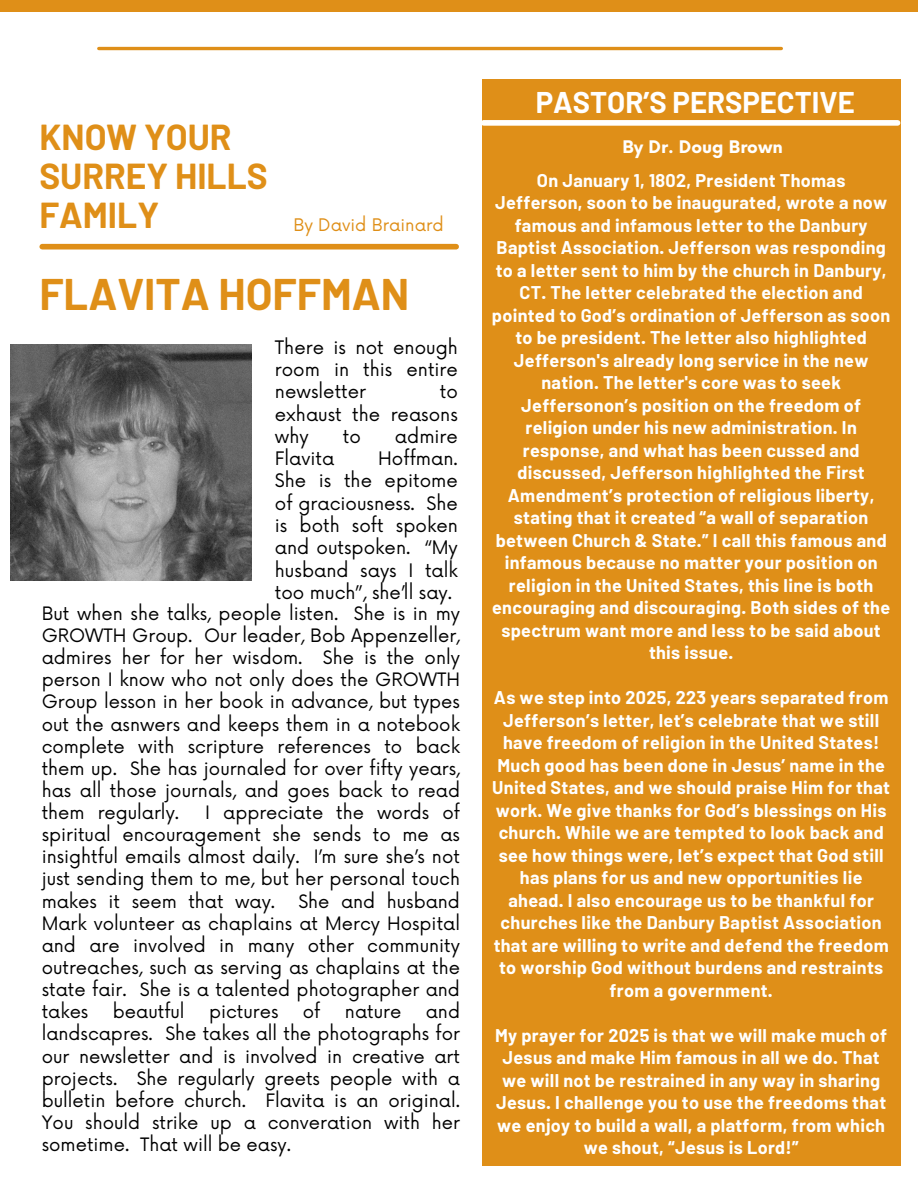
<style>
.page{position:relative;width:918px;height:1188px;background:#fff}
.page>*{position:absolute;margin:0;border:0;box-sizing:border-box;transform-origin:0 0}
.t1{font:700 43.2px "Barlow";color:#df8f18}
.t2{font:700 35.25px/39.2px "Barlow";color:#df8f18}
.t3{font:700 29.25px "Barlow";color:#fff}
.t4{font:18.15px/22.4px "Now";color:#000;text-align:justify}
.t5{font:700 18px/22.5px "Barlow";letter-spacing:.015em;color:#fff;text-align:center}
.t6{font:18px/22.2px "Now";color:#000;text-align:justify}
.t7{font:16.95px "Now";color:#df8f18}
.t8{font:700 16.95px "Now";color:#fff}
</style>
<div class="page">
<div style="left:0;top:0;width:918px;height:12px;background:#df8f18"></div>
<hr style="left:99px;top:47px;width:682px;height:3px;background:#df8f18">
<div style="left:42px;top:244px;width:414px;height:6px;background:#df8f18"></div>
<img style="left:10px;top:345px;width:241px;height:236px">
<div style="left:482px;top:79px;width:419px;height:1086px;background:#df8f18"></div>
<div style="left:484px;top:120px;width:414px;height:6px;background:#fff"></div>
<p class="t2" style="left:39px;top:116px;width:230px">KNOW YOUR<br>SURREY HILLS<br>FAMILY</p>
<p class="t7" style="left:293px;top:215px;width:152px">By David Brainard</p>
<p class="t1" style="left:39px;top:267px;width:371px">FLAVITA HOFFMAN</p>
<h2 class="t4" style="left:275px;top:337px;width:185px">There is not enough room in this entire newsletter</h2>
<h2 class="t4" style="left:275px;top:381px;width:184px;text-indent:165px">to exhaust the reasons why</h2>
<h2 class="t4" style="left:343px;top:426px;width:20px">to</h2>
<h2 class="t4" style="left:395px;top:426px;width:64px">admire</h2>
<h2 class="t4" style="left:275px;top:448px;width:185px;text-indent:103px">Hoffman.<br>She is the epitome of graciousness. She is both soft spoken and outspoken. “My husband says I talk too much”, she’ll say.</h2>
<h2 class="t4" style="left:275px;top:448px;width:61px">Flavita</h2>
<p class="t6" style="left:42px;top:603px;width:420px">But when she talks, people listen. She is in my GROWTH Group. Our leader, Bob Appenzeller, admires her for her wisdom. She is the only person I know who not only does the GROWTH Group lesson in her book in advance, but types out the asnwers and keeps them in a notebook complete with scripture references to back them up. She has journaled for over fifty years, has all those journals, and goes back to read them regularly.</p>
<p class="t6" style="left:42px;top:802px;width:420px;text-indent:164px">I appreciate the words of spiritual encouragement she sends to me as insightful emails almost daily. I’m sure she’s not just sending them to me, but her personal touch makes it seem that way.</p>
<p class="t6" style="left:42px;top:891px;width:420px;text-indent:257px">She and husband Mark volunteer as chaplains at Mercy Hospital and are involved in many other community outreaches, such as serving as chaplains at the state fair. She is a talented photographer and takes</p>
<p class="t6" style="left:42px;top:1002px;width:420px;text-indent:384px">and landscapres. She takes all the photographs for our newsletter and is involved in creative art projects. She regularly greets people with a bulletin before church. Flavita is an original.<br>You should strike up a converation with her sometime. That will be easy.</p>
<p class="t6" style="left:113px;top:1002px;width:73px">beautful</p>
<p class="t6" style="left:209px;top:1002px;width:71px">pictures</p>
<p class="t6" style="left:303px;top:1002px;width:19px">of</p>
<p class="t6" style="left:345px;top:1002px;width:58px">nature</p>
<p class="t3" style="left:536px;top:84px;width:321px">PASTOR’S PERSPECTIVE</p>
<h1 class="t8" style="left:622px;top:138px;width:162px">By Dr. Doug Brown</h1>
<p class="t5" style="left:492px;top:168px;width:400px">On January 1, 1802, President Thomas Jefferson, soon to be inaugurated, wrote a now famous and infamous letter to the Danbury Baptist Association. Jefferson was responding to a letter sent to him by the church in Danbury, CT. The letter celebrated the election and pointed to God’s ordination of Jefferson as soon to be president. The letter also highlighted Jefferson's already long service in the new nation. The letter's core was to seek Jeffersonon’s position on the freedom of religion under his new administration. In response, and what has been cussed and discussed, Jefferson highlighted the First Amendment’s protection of religious liberty, stating that it created “a wall of separation between Church &amp; State.” I call this famous and infamous because no matter your position on religion in the United States, this line is both encouraging and discouraging. Both sides of the spectrum want more and less to be said about this issue.</p>
<p class="t5" style="left:492px;top:686px;width:399px">As we step into 2025, 223 years separated from Jefferson’s letter, let’s celebrate that we still have freedom of religion in the United States!<br>Much good has been done in Jesus’ name in the United States, and we should praise Him for that work. We give thanks for God’s blessings on His church. While we are tempted to look back and see how things were, let’s expect that God still has plans for us and new opportunities lie ahead. I also encourage us to be thankful for churches like the Danbury Baptist Association that are willing to write and defend the freedom to worship God without burdens and restraints from a government.</p>
<p class="t5" style="left:495px;top:1023px;width:394px">My prayer for 2025 is that we will make much of Jesus and make Him famous in all we do. That we will not be restrained in any way in sharing Jesus. I challenge you to use the freedoms that we enjoy to build a wall, a platform, from which we shout, “Jesus is Lord!”</p>
</div>
